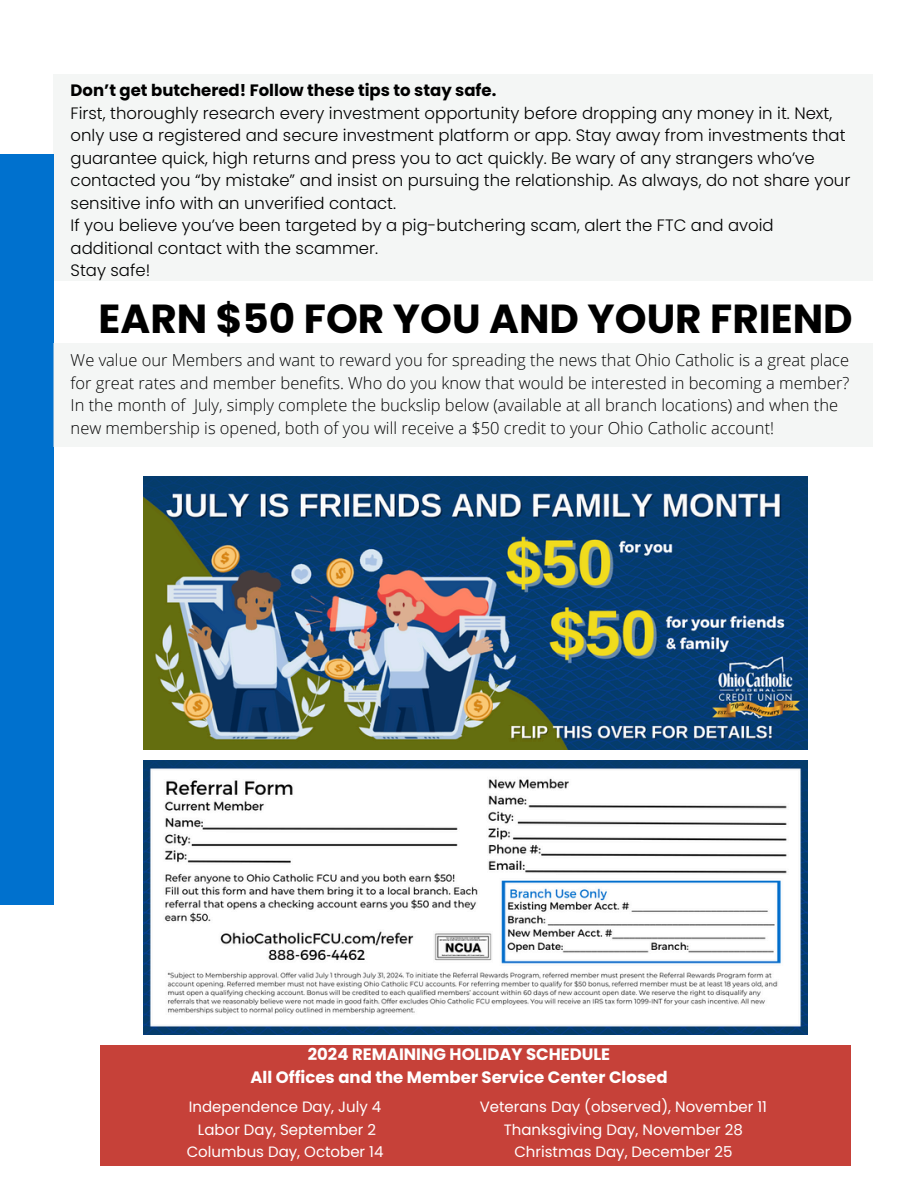
<style>
.page{position:relative;width:918px;height:1188px;background:#fff}
.page>*{position:absolute;margin:0;border:0;box-sizing:border-box;transform-origin:0 0}
.t1{font:700 40.5px "Poppins";color:#000}
.t2{font:300 16.5px/22.5px "Poppins";color:#000}
.t3{font:300 16.5px/22.5px "Open Sans";color:#000}
.t4{font:700 16.5px/22.6px "Poppins";color:#fff;text-align:center}
.t5{font:700 16.5px "Poppins";color:#000}
.t6{font:15px "Poppins";color:#fff}
</style>
<div class="page">
<div style="left:53px;top:75px;width:820px;height:206px;background:#f4f6f5"></div>
<div style="left:0;top:154px;width:53px;height:751px;background:#0071ce"></div>
<div style="left:101px;top:1045px;width:750px;height:120px;background:#c64139"></div>
<div style="left:53px;top:343px;width:820px;height:103px;background:#f4f6f5"></div>
<img style="left:144px;top:476px;width:664px;height:273px">
<img style="left:144px;top:761px;width:664px;height:273px">
<p class="t5" style="left:71px;top:79px;width:427px">Don’t get butchered! Follow these tips to stay safe.</p>
<p class="t2" style="left:71px;top:101px;width:781px">First, thoroughly research every investment opportunity before dropping any money in it. Next, only use a registered and secure investment platform or app. Stay away from investments that guarantee quick, high returns and press you to act quickly. Be wary of any strangers who’ve contacted you “by mistake” and insist on pursuing the relationship. As always, do not share your sensitive info with an unverified contact.</p>
<p class="t2" style="left:71px;top:214px;width:705px">If you believe you’ve been targeted by a pig-butchering scam, alert the FTC and avoid additional contact with the scammer.</p>
<p class="t2" style="left:71px;top:259px;width:81px">Stay safe!</p>
<p class="t1" style="left:99px;top:291px;width:756px">EARN $50 FOR YOU AND YOUR FRIEND</p>
<p class="t3" style="left:71px;top:349px;width:780px">We value our Members and want to reward you for spreading the news that Ohio Catholic is a great place for great rates and member benefits. Who do you know that would be interested in becoming a member?<br>In the month of July, simply complete the buckslip below (available at all branch locations) and when the new membership is opened, both of you will receive a $50 credit to your Ohio Catholic account!</p>
<p class="t4" style="left:250px;top:1043px;width:419px">2024 REMAINING HOLIDAY SCHEDULE<br>All Offices and the Member Service Center Closed</p>
<h1 class="t6" style="left:189px;top:1096px;width:194px">Independence Day, July 4</h1>
<p class="t6" style="left:198px;top:1119px;width:180px">Labor Day, September 2</p>
<p class="t6" style="left:187px;top:1141px;width:198px">Columbus Day, October 14</p>
<p class="t6" style="left:480px;top:1096px;width:289px">Veterans Day (observed), November 11</p>
<p class="t6" style="left:504px;top:1119px;width:241px">Thanksgiving Day, November 28</p>
<p class="t6" style="left:514px;top:1141px;width:220px">Christmas Day, December 25</p>
</div>
